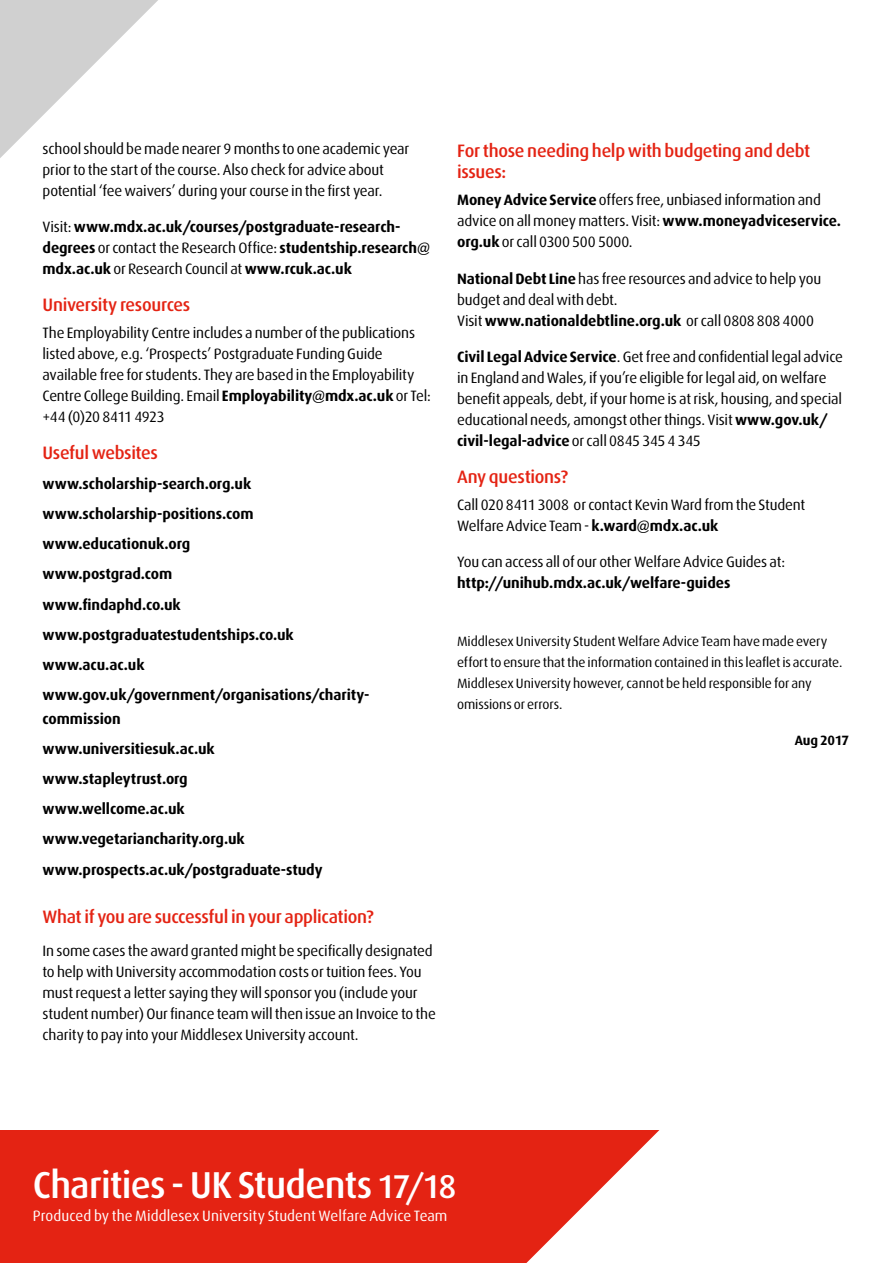
<style>
.page{position:relative;width:893px;height:1263px;background:#fff}
.page>*{position:absolute;margin:0;border:0;box-sizing:border-box;transform-origin:0 0}
.t1{font:45px "Dax";letter-spacing:-.01em;color:#fff}
.t2{font:500 37.5px "Dax";letter-spacing:-.02em;color:#fff}
.t3{font:27px "Dax";letter-spacing:-.005em;color:#fff}
.t4{font:500 18px/21px "Dax";letter-spacing:-.015em;color:#e42313}
.t5{font:15px/21px "Dax";letter-spacing:-.01em;color:#000}
.t6{font:700 15px/30.2px "Dax";letter-spacing:-.005em;color:#000}
.t7{font:15px "Dax";letter-spacing:.005em;color:#fff}
.t8{font:13.5px/21px "Dax";letter-spacing:-.005em;color:#000}
.t9{font:700 13.5px "Dax";letter-spacing:-.025em;color:#000}
.s1{font-weight:400}
.s2{font-weight:700}
.s3{font-size:33px}
</style>
<div class="page">
<svg style="left:0;top:0;width:158px;height:158px"></svg>
<div style="left:0;top:1130px;width:893px;height:133px;background:#e42313"></div>
<svg style="left:526px;top:1130px;width:367px;height:133px;fill:#fff"></svg>
<p class="t5" style="left:43px;top:138px;width:368px">school should be made nearer 9 months to one academic year prior to the start of the course. Also check for advice about potential ‘fee waivers’ during your course in the first year.</p>
<p class="t6" style="left:43px;top:217px;width:389px;line-height:21px"><span class="s1">Visit:</span> www.mdx.ac.uk/courses/postgraduate-research&shy;degrees <span class="s1">or contact the Research Office:</span> studentship.research@ mdx.ac.uk <span class="s1">or Research Council at</span> www.rcuk.ac.uk</p>
<p class="t4" style="left:43px;top:294px;width:149px">University resources</p>
<p class="t5" style="left:43px;top:323px;width:390px">The Employability Centre includes a number of the publications listed above, e.g. ‘Prospects’ Postgraduate Funding Guide available free for students. They are based in the Employability Centre College Building. Email <span class="s2">Employability@mdx.ac.uk</span> or Tel: +44 (0)20 8411 4923</p>
<p class="t4" style="left:43px;top:442px;width:117px">Useful websites</p>
<p class="t6" style="left:43px;top:469px;width:328px">www.scholarship-search.org.uk www.scholarship-positions.com www.educationuk.org<br>www.postgrad.com<br>www.findaphd.co.uk www.postgraduatestudentships.co.uk www.acu.ac.uk www.gov.uk/government/organisations/charity-</p>
<p class="t6" style="left:43px;top:704px;width:282px">commission<br>www.universitiesuk.ac.uk www.stapleytrust.org www.wellcome.ac.uk www.vegetariancharity.org.uk www.prospects.ac.uk/postgraduate-study</p>
<p class="t4" style="left:43px;top:906px;width:333px">What if you are successful in your application?</p>
<p class="t5" style="left:43px;top:941px;width:395px">In some cases the award granted might be specifically designated to help with University accommodation costs or tuition fees. You must request a letter saying they will sponsor you (include your student number) Our finance team will then issue an Invoice to the charity to pay into your Middlesex University account.</p>
<p class="t4" style="left:457px;top:140px;width:355px">For those needing help with budgeting and debt issues:</p>
<p class="t5" style="left:457px;top:189px;width:385px"><span class="s2">Money Advice Service</span> offers free, unbiased information and advice on all money matters. Visit: <span class="s2">www.moneyadviceservice. org.uk</span> or call 0300 500 5000.</p>
<p class="t5" style="left:457px;top:268px;width:366px"><span class="s2">National Debt Line</span> has free resources and advice to help you budget and deal with debt.<br>Visit <span class="s2">www.nationaldebtline.org.uk</span> or call 0808 808 4000</p>
<p class="t5" style="left:457px;top:346px;width:387px"><span class="s2">Civil Legal Advice Service</span>. Get free and confidential legal advice in England and Wales, if you’re eligible for legal aid, on welfare benefit appeals, debt, if your home is at risk, housing, and special educational needs, amongst other things. Visit <span class="s2">www.gov.uk/ civil-legal-advice</span> or call 0845 345 4 345</p>
<p class="t4" style="left:457px;top:466px;width:112px">Any questions?</p>
<p class="t5" style="left:457px;top:494px;width:350px">Call 020 8411 3008 or contact Kevin Ward from the Student<br>Welfare Advice Team - <span class="s2">k.ward@mdx.ac.uk</span></p>
<p class="t5" style="left:457px;top:552px;width:330px">You can access all of our other Welfare Advice Guides at:</p>
<p class="t6" style="left:457px;top:568px;width:275px">http://unihub.mdx.ac.uk/welfare-guides</p>
<p class="t8" style="left:457px;top:631px;width:387px">Middlesex University Student Welfare Advice Team have made every effort to ensure that the information contained in this leaflet is accurate.<br>Middlesex University however, cannot be held responsible for any omissions or errors.</p>
<p class="t9" style="left:795px;top:733px;width:56px">Aug 2017</p>
<h1 class="t1" style="left:143px;top:1156px;width:350px">Counselling Service</h1>
<h3 class="t3" style="left:147px;top:1213px;width:168px">It’s good to talk</h3>
<h2 class="t2" style="left:33px;top:1164px;width:425px">Charities - UK Students <span class="s3">17/18</span></h2>
<p class="t7" style="left:33px;top:1207px;width:416px">Produced by the Middlesex University Student Welfare Advice Team</p>
</div>
